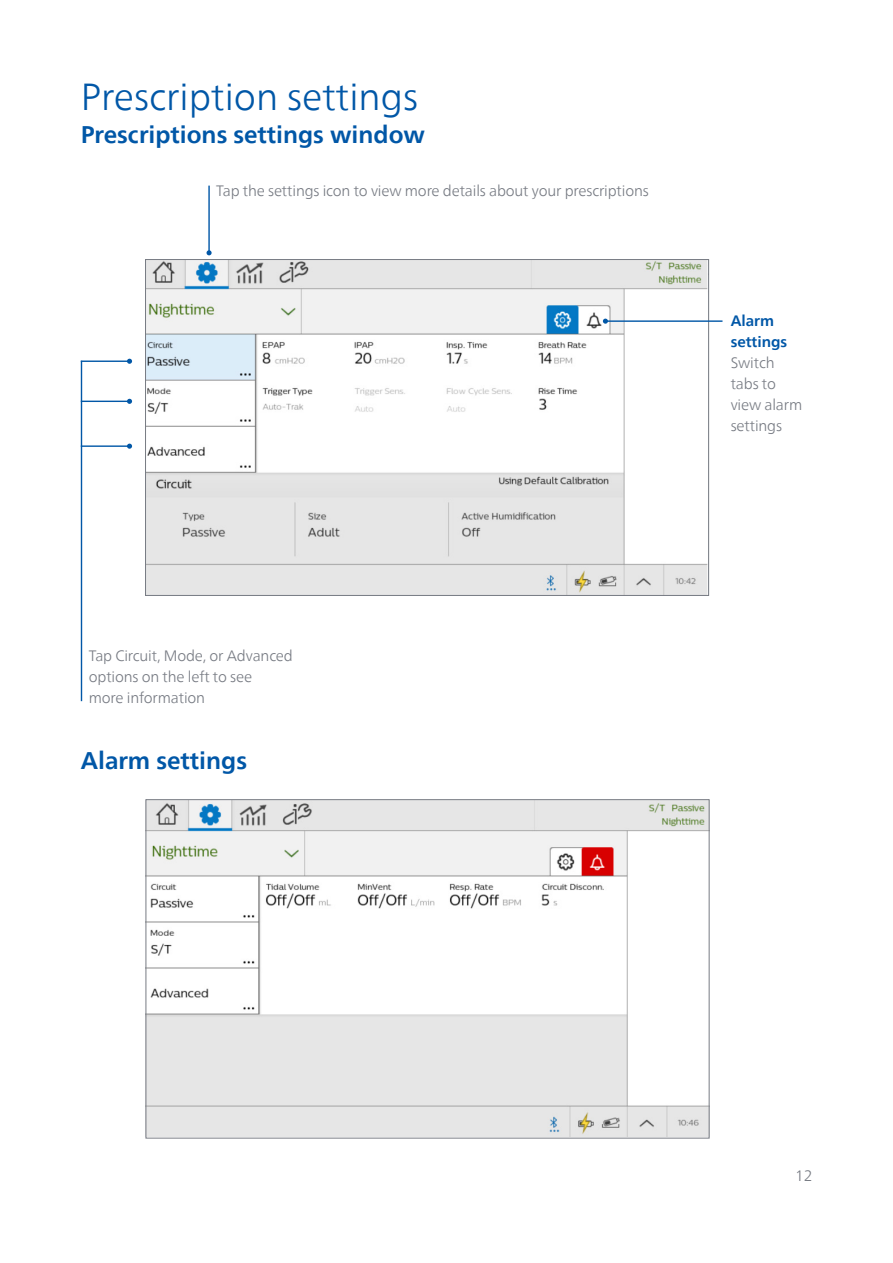
<style>
.page{position:relative;width:893px;height:1263px;background:#fff}
.page>*{position:absolute;margin:0;border:0;box-sizing:border-box;transform-origin:0 0}
.t1{font:300 37.5px "Neue Frutiger World";color:#0157a7}
.t2{font:700 24px "Neue Frutiger World";color:#0157a7}
.t3{font:300 15px/21px "Neue Frutiger World";letter-spacing:-.01em;color:#777b83}
.s1{font-weight:700;color:#0157a7}
</style>
<div class="page">
<img style="left:148px;top:801px;width:559px;height:335px">
<img style="left:147px;top:261px;width:560px;height:333px">
<hr style="left:81px;top:361px;width:1px;height:340px;background:#0157a7">
<hr style="left:81px;top:360px;width:49px;height:2px;background:#0157a7">
<svg style="left:127px;top:359px;width:5px;height:5px"></svg>
<hr style="left:208px;top:186px;width:2px;height:67px;background:#0157a7">
<svg style="left:207px;top:250px;width:5px;height:5px"></svg>
<hr style="left:81px;top:401px;width:49px;height:1px;background:#0157a7">
<svg style="left:127px;top:399px;width:5px;height:5px"></svg>
<hr style="left:81px;top:445px;width:49px;height:2px;background:#0157a7">
<svg style="left:127px;top:444px;width:5px;height:5px"></svg>
<hr style="left:605px;top:320px;width:117px;height:2px;background:#0157a7">
<svg style="left:603px;top:319px;width:5px;height:5px"></svg>
<p class="t1" style="left:81px;top:67px;width:339px">Prescription settings</p>
<p class="t2" style="left:81px;top:113px;width:346px">Prescriptions settings window</p>
<p class="t3" style="left:216px;top:180px;width:434px">Tap the settings icon to view more details about your prescriptions</p>
<p class="t3" style="left:731px;top:310px;width:73px"><span class="s1">Alarm settings<br></span>Switch tabs to view alarm settings</p>
<p class="t3" style="left:89px;top:645px;width:206px">Tap Circuit, Mode, or Advanced options on the left to see<br>more information</p>
<p class="t2" style="left:81px;top:740px;width:168px">Alarm settings</p>
<p class="t3" style="left:795px;top:1166px;width:19px">12</p>
</div>
